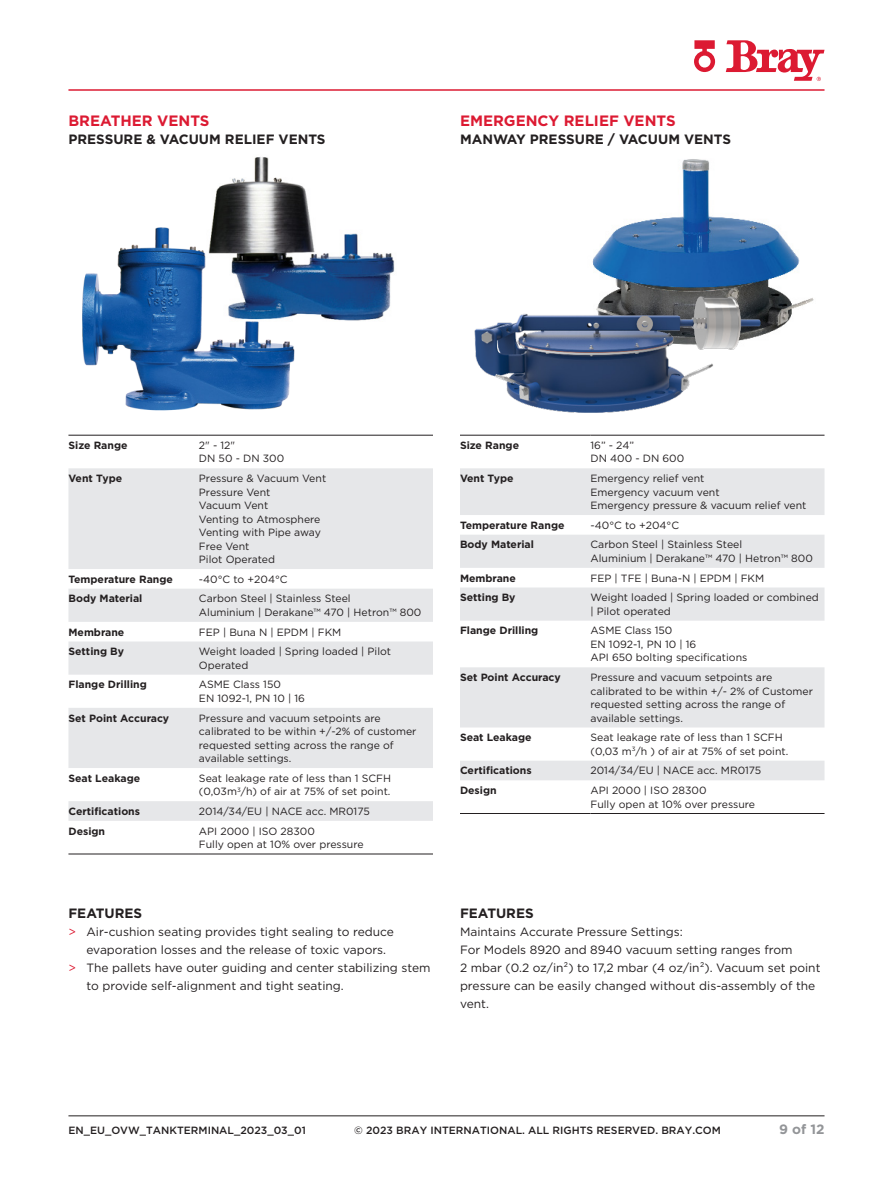
<style>
.page{position:relative;width:893px;height:1188px;background:#fff}
.page>*{position:absolute;margin:0;border:0;box-sizing:border-box;transform-origin:0 0}
.Subhead_1{font:700 15px "Gotham";color:#dc1a32}
.Subhead_2{font:700 13.5px "Gotham";color:#231f20}
.t1{font:700 13.5px "Gotham";color:#939598}
.Body_Text{font:12px/18px "Gotham";color:#231f20}
.Table_Body{font:10.5px/13.5px "Gotham Pro";color:#231f20}
.Table_Body_Bold{font:700 10.5px "Gotham Pro";color:#231f20}
.t2{font:500 10.5px "Gotham";color:#231f20}
.s1{color:#dc1a32}
</style>
<div class="page">
<svg style="left:726px;top:40px;width:98px;height:41px"></svg>
<svg style="left:694px;top:40px;width:21px;height:32px"></svg>
<hr style="left:68px;top:89px;width:756px;height:2px;background:#dc1a32">
<hr style="left:68px;top:1116px;width:756px;height:1px;background:#231f20">
<img style="left:592px;top:159px;width:222px;height:176px">
<img style="left:218px;top:157px;width:177px;height:164px">
<svg style="left:460px;top:468px;width:364px;height:312px;fill:#e6e7e9"></svg>
<hr style="left:590px;top:435px;width:234px;height:1px;background:#231f20">
<hr style="left:460px;top:813px;width:130px;height:1px;background:#231f20">
<hr style="left:590px;top:813px;width:234px;height:1px;background:#231f20">
<hr style="left:460px;top:435px;width:130px;height:1px;background:#231f20">
<svg style="left:68px;top:468px;width:365px;height:353px;fill:#e6e7e9"></svg>
<hr style="left:199px;top:435px;width:234px;height:1px;background:#231f20">
<hr style="left:68px;top:854px;width:131px;height:1px;background:#231f20">
<hr style="left:199px;top:854px;width:234px;height:1px;background:#231f20">
<hr style="left:68px;top:435px;width:131px;height:1px;background:#231f20">
<img style="left:474px;top:294px;width:289px;height:119px">
<img style="left:82px;top:188px;width:215px;height:223px">
<p class="Subhead_1" style="left:68px;top:111px;width:142px">BREATHER VENTS</p>
<p class="Subhead_2" style="left:68px;top:130px;width:259px">PRESSURE &amp; VACUUM RELIEF VENTS</p>
<p class="Subhead_1" style="left:460px;top:111px;width:217px">EMERGENCY RELIEF VENTS</p>
<p class="Subhead_2" style="left:460px;top:130px;width:273px">MANWAY PRESSURE / VACUUM VENTS</p>
<p class="Table_Body_Bold" style="left:68px;top:439px;width:61px">Size Range</p>
<p class="Table_Body" style="left:199px;top:438px;width:38px">2" - 12"</p>
<p class="Table_Body" style="left:199px;top:452px;width:87px">DN 50 - DN 300</p>
<p class="Table_Body_Bold" style="left:68px;top:472px;width:55px">Vent Type</p>
<p class="Table_Body" style="left:199px;top:472px;width:129px">Pressure &amp; Vacuum Vent</p>
<p class="Table_Body" style="left:199px;top:485px;width:73px">Pressure Vent</p>
<p class="Table_Body" style="left:199px;top:499px;width:71px">Vacuum Vent</p>
<p class="Table_Body" style="left:199px;top:512px;width:123px">Venting to Atmosphere</p>
<p class="Table_Body" style="left:199px;top:526px;width:123px">Venting with Pipe away</p>
<p class="Table_Body" style="left:199px;top:539px;width:52px">Free Vent</p>
<p class="Table_Body" style="left:199px;top:553px;width:78px">Pilot Operated</p>
<p class="Table_Body_Bold" style="left:68px;top:573px;width:106px">Temperature Range</p>
<p class="Table_Body" style="left:199px;top:572px;width:90px">-40°C to +204°C</p>
<p class="Table_Body_Bold" style="left:68px;top:593px;width:75px">Body Material</p>
<p class="Table_Body" style="left:199px;top:592px;width:153px">Carbon Steel | Stainless Steel</p>
<p class="Table_Body" style="left:199px;top:605px;width:224px">Aluminium | Derakane™ 470 | Hetron™ 800</p>
<p class="Table_Body_Bold" style="left:68px;top:626px;width:57px">Membrane</p>
<p class="Table_Body" style="left:199px;top:625px;width:144px">FEP | Buna N | EPDM | FKM</p>
<p class="Table_Body_Bold" style="left:68px;top:645px;width:57px">Setting By</p>
<p class="Table_Body" style="left:199px;top:645px;width:194px">Weight loaded | Spring loaded | Pilot<br>Operated</p>
<p class="Table_Body_Bold" style="left:68px;top:679px;width:80px">Flange Drilling</p>
<p class="Table_Body" style="left:199px;top:678px;width:83px">ASME Class 150</p>
<p class="Table_Body" style="left:199px;top:691px;width:107px">EN 1092-1, PN 10 | 16</p>
<p class="Table_Body_Bold" style="left:68px;top:712px;width:102px">Set Point Accuracy</p>
<p class="Table_Body" style="left:199px;top:711px;width:219px">Pressure and vacuum setpoints are calibrated to be within +/-2% of customer requested setting across the range of available settings.</p>
<p class="Table_Body_Bold" style="left:68px;top:772px;width:73px">Seat Leakage</p>
<p class="Table_Body" style="left:199px;top:771px;width:194px">Seat leakage rate of less than 1 SCFH (0,03m<sup>3</sup>/h) of air at 75% of set point.</p>
<p class="Table_Body_Bold" style="left:68px;top:805px;width:73px">Certifications</p>
<p class="Table_Body" style="left:199px;top:804px;width:172px">2014/34/EU | NACE acc. MR0175</p>
<p class="Table_Body_Bold" style="left:68px;top:825px;width:38px">Design</p>
<p class="Table_Body" style="left:199px;top:824px;width:118px">API 2000 | ISO 28300</p>
<p class="Table_Body" style="left:199px;top:838px;width:166px">Fully open at 10% over pressure</p>
<p class="Subhead_2" style="left:68px;top:904px;width:75px">FEATURES</p>
<p class="Body_Text" style="left:86px;top:922px;width:309px;text-indent:-18px"><span class="s1">&gt;</span> Air-cushion seating provides tight sealing to reduce evaporation losses and the release of toxic vapors.</p>
<p class="Body_Text" style="left:86px;top:958px;width:346px;text-indent:-18px"><span class="s1">&gt;</span> The pallets have outer guiding and center stabilizing stem to provide self-alignment and tight seating.</p>
<p class="Table_Body_Bold" style="left:460px;top:439px;width:61px">Size Range</p>
<p class="Table_Body" style="left:590px;top:438px;width:45px">16” - 24”</p>
<p class="Table_Body" style="left:590px;top:452px;width:95px">DN 400 - DN 600</p>
<p class="Table_Body_Bold" style="left:460px;top:472px;width:55px">Vent Type</p>
<p class="Table_Body" style="left:590px;top:472px;width:116px">Emergency relief vent</p>
<p class="Table_Body" style="left:590px;top:485px;width:131px">Emergency vacuum vent</p>
<p class="Table_Body" style="left:590px;top:499px;width:217px">Emergency pressure &amp; vacuum relief vent</p>
<p class="Table_Body_Bold" style="left:460px;top:519px;width:106px">Temperature Range</p>
<p class="Table_Body" style="left:590px;top:518px;width:90px">-40°C to +204°C</p>
<p class="Table_Body_Bold" style="left:460px;top:539px;width:75px">Body Material</p>
<p class="Table_Body" style="left:590px;top:538px;width:153px">Carbon Steel | Stainless Steel</p>
<p class="Table_Body" style="left:590px;top:551px;width:224px">Aluminium | Derakane™ 470 | Hetron™ 800</p>
<p class="Table_Body_Bold" style="left:460px;top:572px;width:57px">Membrane</p>
<p class="Table_Body" style="left:590px;top:571px;width:175px">FEP | TFE | Buna-N | EPDM | FKM</p>
<p class="Table_Body_Bold" style="left:460px;top:591px;width:57px">Setting By</p>
<p class="Table_Body" style="left:590px;top:591px;width:230px">Weight loaded | Spring loaded or combined | Pilot operated</p>
<p class="Table_Body_Bold" style="left:460px;top:625px;width:80px">Flange Drilling</p>
<p class="Table_Body" style="left:590px;top:624px;width:83px">ASME Class 150</p>
<p class="Table_Body" style="left:590px;top:637px;width:107px">EN 1092-1, PN 10 | 16</p>
<p class="Table_Body" style="left:590px;top:651px;width:158px">API 650 bolting specifications</p>
<p class="Table_Body_Bold" style="left:460px;top:671px;width:102px">Set Point Accuracy</p>
<p class="Table_Body" style="left:590px;top:671px;width:224px">Pressure and vacuum setpoints are calibrated to be within +/- 2% of Customer requested setting across the range of available settings.</p>
<p class="Table_Body_Bold" style="left:460px;top:731px;width:73px">Seat Leakage</p>
<p class="Table_Body" style="left:590px;top:731px;width:194px">Seat leakage rate of less than 1 SCFH</p>
<p class="Table_Body" style="left:590px;top:744px;width:199px">(0,03 m<sup>3</sup>/h ) of air at 75% of set point.</p>
<p class="Table_Body_Bold" style="left:460px;top:765px;width:73px">Certifications</p>
<p class="Table_Body" style="left:590px;top:764px;width:172px">2014/34/EU | NACE acc. MR0175</p>
<p class="Table_Body_Bold" style="left:460px;top:784px;width:38px">Design</p>
<p class="Table_Body" style="left:590px;top:784px;width:118px">API 2000 | ISO 28300</p>
<p class="Table_Body" style="left:590px;top:797px;width:166px">Fully open at 10% over pressure</p>
<p class="Subhead_2" style="left:460px;top:904px;width:75px">FEATURES</p>
<p class="Body_Text" style="left:460px;top:922px;width:224px">Maintains Accurate Pressure Settings:</p>
<p class="Body_Text" style="left:460px;top:940px;width:334px">For Models 8920 and 8940 vacuum setting ranges from</p>
<p class="Body_Text" style="left:460px;top:958px;width:362px">2 mbar (0.2 oz/in²) to 17,2 mbar (4 oz/in²). Vacuum set point pressure can be easily changed without dis-assembly of the vent.</p>
<p class="t2" style="left:68px;top:1124px;width:124px">EN_EU_OVW_TAN KTERMINAL</p>
<p class="t2" style="left:234px;top:1124px;width:73px">_2023_03_01</p>
<p class="t2" style="left:354px;top:1123px;width:368px">© 2023 BRAY INTERNATIONAL. ALL RIGHTS RESERVED. BRAY.COM</p>
<p class="t1" style="left:779px;top:1120px;width:47px">9 of 12</p>
</div>
